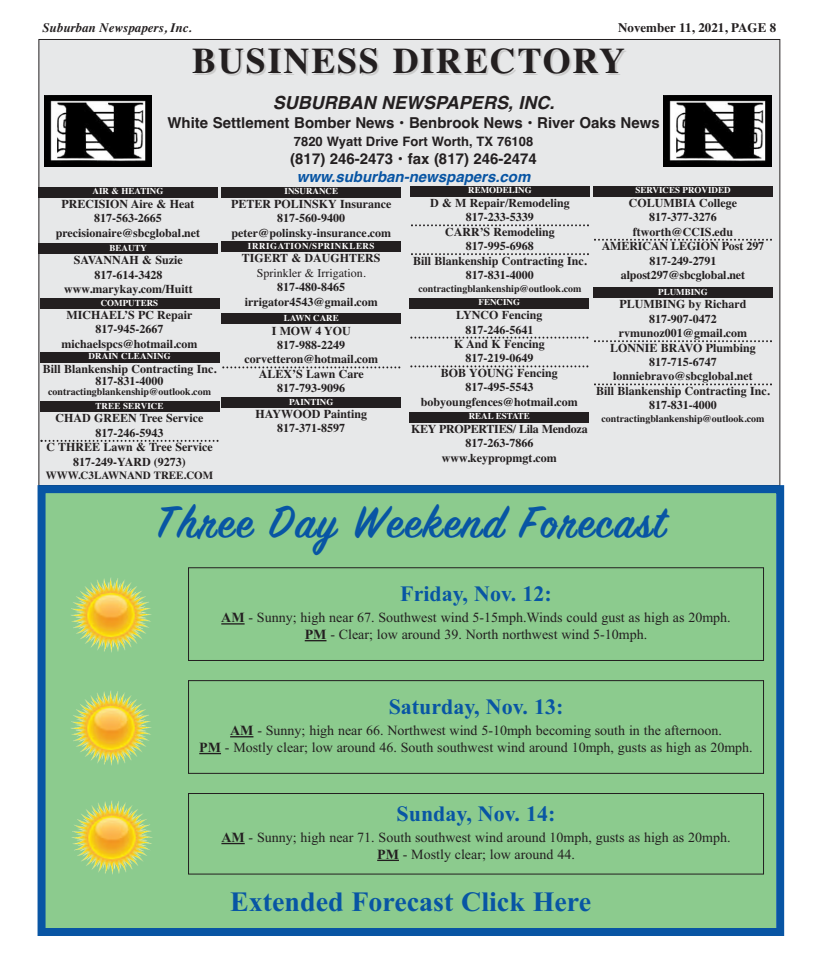
<style>
.page{position:relative;width:819px;height:972px;background:#fff}
.page>*{position:absolute;margin:0;border:0;box-sizing:border-box;transform-origin:0 0}
.t1{font:600 50px "Sign Painter House Script";letter-spacing:.045em;color:#0855a4}
.t2{font:700 36px "Times";letter-spacing:.05em;color:#231f20}
.t3{font:700 28px "Times New Roman";color:#0855a4}
.t4{font:700 22px "Times New Roman";color:#0855a4}
.t5{font:italic 700 18px "Helvetica";color:#231f20}
.t6{font:700 15px "Helvetica";color:#231f20}
.t7{font:italic 700 15px "Helvetica";color:#0855a4}
.t8{font:14px/16.8px "Times New Roman";color:#231f20;text-align:center}
.t9{font:700 13px "Helvetica";color:#231f20}
.t10{font:italic 700 13px "Times";color:#231f20}
.t11{font:700 13px "Times";color:#231f20}
.t12{font:700 12px/14.4px "Times";color:#231f20;text-align:center}
.t13{font:700 12px/14.4px "Times";letter-spacing:-.02em;color:#231f20;text-align:center}
.t14{font:12px "Times";color:#231f20}
.t15{font:700 11px "Times";color:#231f20}
.t16{font:700 10px "Times";color:#231f20}
.t17{font:700 9px "Times";color:#fff}
.t18{font:700 9px "Times";letter-spacing:.06em;color:#fff}
.s1{font-weight:700}
</style>
<div class="page">
<div style="left:39px;top:40px;width:740px;height:445px;background:#e7e8e9"></div>
<div style="left:38px;top:187px;width:180px;height:10px;background:#231f20"></div>
<div style="left:410px;top:186px;width:180px;height:10px;background:#231f20"></div>
<svg style="left:411px;top:224px;width:178px;height:2px"></svg>
<svg style="left:411px;top:253px;width:178px;height:2px"></svg>
<div style="left:221px;top:397px;width:180px;height:10px;background:#231f20"></div>
<div style="left:221px;top:314px;width:180px;height:10px;background:#231f20"></div>
<svg style="left:222px;top:366px;width:178px;height:2px"></svg>
<div style="left:409px;top:298px;width:180px;height:11px;background:#231f20"></div>
<svg style="left:410px;top:337px;width:178px;height:2px"></svg>
<svg style="left:410px;top:365px;width:178px;height:2px"></svg>
<div style="left:593px;top:186px;width:180px;height:10px;background:#231f20"></div>
<svg style="left:594px;top:239px;width:178px;height:2px"></svg>
<div style="left:40px;top:298px;width:180px;height:10px;background:#231f20"></div>
<div style="left:221px;top:187px;width:180px;height:10px;background:#231f20"></div>
<div style="left:40px;top:401px;width:180px;height:11px;background:#231f20"></div>
<div style="left:40px;top:352px;width:180px;height:11px;background:#231f20"></div>
<svg style="left:41px;top:440px;width:178px;height:2px"></svg>
<div style="left:409px;top:412px;width:180px;height:11px;background:#231f20"></div>
<div style="left:38px;top:243px;width:180px;height:11px;background:#231f20"></div>
<div style="left:221px;top:241px;width:180px;height:11px;background:#231f20"></div>
<div style="left:593px;top:287px;width:180px;height:11px;background:#231f20"></div>
<svg style="left:594px;top:340px;width:178px;height:2px"></svg>
<svg style="left:594px;top:383px;width:178px;height:2px"></svg>
<img style="left:44px;top:95px;width:108px;height:71px">
<img style="left:664px;top:95px;width:107px;height:71px">
<div style="left:46px;top:493px;width:730px;height:435px;background:#8ccb8e"></div>
<div style="left:38px;top:485px;width:746px;height:451px;border:8px solid #0855a4"></div>
<img style="left:71px;top:578px;width:81px;height:74px">
<img style="left:71px;top:691px;width:81px;height:74px">
<img style="left:72px;top:801px;width:81px;height:74px">
<div style="left:188px;top:567px;width:576px;height:94px;border:1px solid #231f20"></div>
<hr style="left:221px;top:623px;width:24px;height:2px;background:#231f20">
<svg style="left:305px;top:640px;width:22px;height:1px"></svg>
<div style="left:188px;top:680px;width:576px;height:94px;border:1px solid #231f20"></div>
<svg style="left:230px;top:736px;width:23px;height:1px"></svg>
<svg style="left:199px;top:753px;width:22px;height:1px"></svg>
<div style="left:188px;top:793px;width:576px;height:82px;border:1px solid #231f20"></div>
<svg style="left:221px;top:843px;width:24px;height:1px"></svg>
<svg style="left:377px;top:860px;width:22px;height:1px"></svg>
<p class="t10" style="left:42px;top:20px;width:151px">Suburban Newspapers, Inc.</p>
<p class="t11" style="left:618px;top:20px;width:160px">November 11, 2021, PAGE 8</p>
<h2 class="t2" style="left:192px;top:39px;width:434px">BUSINESS DIRECTORY</h2>
<h3 class="t5" style="left:273px;top:92px;width:283px">SUBURBAN NEWSPAPERS, INC.</h3>
<p class="t6" style="left:168px;top:114px;width:494px">White Settlement Bomber News • Benbrook News • River Oaks News</p>
<p class="t9" style="left:294px;top:134px;width:241px">7820 Wyatt Drive Fort Worth, TX 76108</p>
<p class="t6" style="left:290px;top:150px;width:248px">(817) 246-2473 • fax (817) 246-2474</p>
<p class="t7" style="left:297px;top:168px;width:235px">www.suburban-newspapers.com</p>
<p class="t17" style="left:635px;top:185px;width:97px">SERVICES PROVIDED</p>
<p class="t12" style="left:602px;top:196px;width:164px">COLUMBIA College<br>817-377-3276 ftworth@CCIS.edu<br>AMERICAN LEGION Post 297<br>817-249-2791 alpost297@sbcglobal.net</p>
<p class="t17" style="left:468px;top:185px;width:65px">REMODELING</p>
<p class="t12" style="left:413px;top:196px;width:175px">D &amp; M Repair/Remodeling<br>817-233-5339<br>CARR’S Remodeling<br>817-995-6968<br>Bill Blankenship Contracting Inc.<br>817-831-4000</p>
<p class="t16" style="left:419px;top:283px;width:164px">contractingblankenship@outlook.com</p>
<p class="t17" style="left:285px;top:186px;width:55px">INSURANCE</p>
<p class="t12" style="left:231px;top:197px;width:162px">PETER POLINSKY Insurance<br>817-560-9400 peter@polinsky-insurance.com</p>
<p class="t17" style="left:93px;top:186px;width:72px">AIR &amp; HEATING</p>
<p class="t12" style="left:56px;top:197px;width:146px">PRECISION Aire &amp; Heat<br>817-563-2665 precisionaire@sbcglobal.net</p>
<p class="t18" style="left:248px;top:240px;width:128px">IRRIGATION/SPRINKLERS</p>
<p class="t12" style="left:242px;top:251px;width:140px">TIGERT &amp; DAUGHTERS</p>
<p class="t14" style="left:257px;top:266px;width:110px">Sprinkler &amp; Irrigation.</p>
<p class="t12" style="left:245px;top:280px;width:134px">817-480-8465 irrigator4543@gmail.com</p>
<p class="t17" style="left:658px;top:286px;width:51px">PLUMBING</p>
<p class="t17" style="left:110px;top:242px;width:39px">BEAUTY</p>
<p class="t12" style="left:64px;top:253px;width:130px">SAVANNAH &amp; Suzie<br>817-614-3428 www.marykay.com/Huitt</p>
<p class="t17" style="left:479px;top:297px;width:43px">FENCING</p>
<p class="t12" style="left:421px;top:308px;width:158px">LYNCO Fencing<br>817-246-5641<br>K And K Fencing<br>817-219-0649<br>BOB YOUNG Fencing<br>817-495-5543 bobyoungfences@hotmail.com</p>
<p class="t17" style="left:101px;top:297px;width:59px">COMPUTERS</p>
<p class="t12" style="left:61px;top:308px;width:138px">MICHAEL’S PC Repair<br>817-945-2667 michaelspcs@hotmail.com</p>
<p class="t12" style="left:596px;top:297px;width:175px">PLUMBING by Richard<br>817-907-0472 rvmunoz001@gmail.com<br>LONNIE BRAVO Plumbing<br>817-715-6747 lonniebravo@sbcglobal.net<br>Bill Blankenship Contracting Inc.<br>817-831-4000</p>
<p class="t16" style="left:602px;top:413px;width:164px">contractingblankenship@outlook.com</p>
<p class="t17" style="left:284px;top:313px;width:56px">LAWN CARE</p>
<p class="t12" style="left:244px;top:323px;width:135px">I MOW 4 YOU<br>817-988-2249 corvetteron@hotmail.com<br>ALEX’S Lawn Care<br>817-793-9096</p>
<p class="t17" style="left:88px;top:351px;width:84px">DRAIN CLEANING</p>
<p class="t12" style="left:43px;top:363px;width:175px;line-height:12px">Bill Blankenship Contracting Inc.<br>817-831-4000</p>
<p class="t16" style="left:48px;top:386px;width:164px">contractingblankenship@outlook.com</p>
<p class="t17" style="left:289px;top:396px;width:46px">PAINTING</p>
<p class="t12" style="left:256px;top:406px;width:113px">HAYWOOD Painting<br>817-371-8597</p>
<p class="t17" style="left:95px;top:400px;width:70px">TREE SERVICE</p>
<p class="t17" style="left:469px;top:411px;width:63px">REAL ESTATE</p>
<p class="t13" style="left:411px;top:421px;width:178px">KEY PROPERTIES/ Lila Mendoza<br>817-263-7866 www.keypropmgt.com</p>
<p class="t12" style="left:46px;top:411px;width:168px">CHAD GREEN Tree Service<br>817-246-5943<br>C THREE Lawn &amp; Tree Service<br>817-249-YARD (9273)</p>
<p class="t15" style="left:46px;top:469px;width:169px">WWW.C3LAWNAND TREE.COM</p>
<h1 class="t1" style="left:156px;top:490px;width:510px">Three Day Weekend Forecast</h1>
<h3 class="t4" style="left:400px;top:581px;width:153px">Friday, Nov. 12:</h3>
<p class="t8" style="left:221px;top:609px;width:511px"><span class="s1">AM</span> - Sunny; high near 67. Southwest wind 5-15mph.Winds could gust as high as 20mph.<br><span class="s1">PM</span> - Clear; low around 39. North northwest wind 5-10mph.</p>
<h3 class="t4" style="left:389px;top:693px;width:176px">Saturday, Nov. 13:</h3>
<p class="t8" style="left:199px;top:722px;width:555px"><span class="s1">AM</span> - Sunny; high near 66. Northwest wind 5-10mph becoming south in the afternoon.<br><span class="s1">PM</span> - Mostly clear; low around 46. South southwest wind around 10mph, gusts as high as 20mph.</p>
<h3 class="t4" style="left:397px;top:800px;width:160px">Sunday, Nov. 14:</h3>
<p class="t8" style="left:221px;top:829px;width:511px"><span class="s1">AM</span> - Sunny; high near 71. South southwest wind around 10mph, gusts as high as 20mph.<br><span class="s1">PM</span> - Mostly clear; low around 44.</p>
<h3 class="t3" style="left:230px;top:885px;width:363px">Extended Forecast Click Here</h3>
</div>
